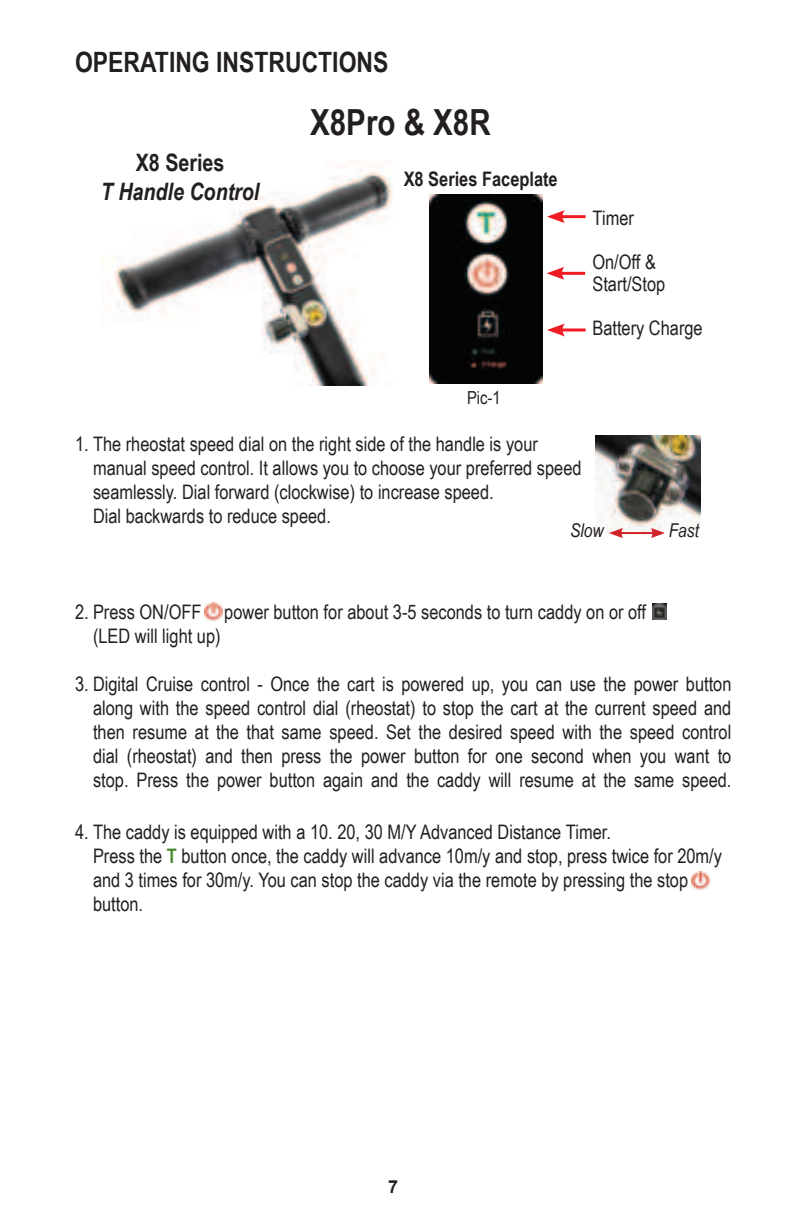
<style>
.page{position:relative;width:792px;height:1224px;background:#fff}
.page>*{position:absolute;margin:0;border:0;box-sizing:border-box;transform-origin:0 0}
.t1{font:700 36px "Arial Narrow";color:#231f20}
.t2{font:700 28px "Arial Narrow";color:#231f20}
.t3{font:italic 700 24px "Arial Narrow";color:#231f20}
.t4{font:700 24px "Arial Narrow";color:#231f20}
.t5{font:20px/24px "Arial Narrow";color:#231f20}
.t6{font:700 20px "Arial Narrow";color:#231f20}
.t7{font:italic 19px "Arial Narrow";color:#231f20}
.t8{font:18px "Arial Narrow";color:#231f20}
.t9{font:700 18px "Arial";color:#231f20}
.s1{font-weight:700;color:#458a30}
</style>
<div class="page">
<img style="left:596px;top:436px;width:104px;height:96px">
<img style="left:101px;top:160px;width:329px;height:225px">
<hr style="left:620px;top:532px;width:34px;height:2px;background:#d1232a">
<svg style="left:609px;top:528px;width:14px;height:10px"></svg>
<svg style="left:651px;top:528px;width:14px;height:10px"></svg>
<img style="left:652px;top:603px;width:14px;height:16px">
<img style="left:204px;top:602px;width:18px;height:19px">
<img style="left:430px;top:194px;width:113px;height:190px">
<hr style="left:559px;top:215px;width:27px;height:3px;background:#ee1d23">
<svg style="left:547px;top:210px;width:18px;height:13px"></svg>
<hr style="left:559px;top:272px;width:26px;height:3px;background:#ee1d23">
<svg style="left:547px;top:267px;width:17px;height:13px"></svg>
<hr style="left:559px;top:329px;width:27px;height:3px;background:#ee1d23">
<svg style="left:547px;top:323px;width:18px;height:14px"></svg>
<img style="left:691px;top:871px;width:18px;height:19px">
<h2 class="t2" style="left:75px;top:52px;width:315px">OPERATING INSTRUCTIONS</h2>
<h1 class="t1" style="left:310px;top:108px;width:182px">X8Pro &amp; X8R</h1>
<p class="t4" style="left:136px;top:154px;width:90px">X8 Series</p>
<p class="t3" style="left:101px;top:183px;width:160px">T Handle Control</p>
<p class="t6" style="left:404px;top:171px;width:156px">X8 Series Faceplate</p>
<p class="t8" style="left:467px;top:391px;width:35px">Pic-1</p>
<p class="t5" style="left:592px;top:208px;width:43px">Timer</p>
<p class="t5" style="left:592px;top:253px;width:74px;line-height:22px">On/Off &amp;<br>Start/Stop</p>
<p class="t5" style="left:592px;top:318px;width:112px">Battery Charge</p>
<p class="t5" style="left:93px;top:434px;width:490px;text-indent:-18px">1. The rheostat speed dial on the right side of the handle is your manual speed control. It allows you to choose your preferred speed seamlessly. Dial forward (clockwise) to increase speed.<br>Dial backwards to reduce speed.</p>
<p class="t7" style="left:570px;top:523px;width:35px">Slow</p>
<p class="t7" style="left:669px;top:523px;width:32px">Fast</p>
<p class="t5" style="left:93px;top:602px;width:555px;text-indent:-18px">2. Press ON/OFF power button for about 3-5 seconds to turn caddy on or off (LED will light up)</p>
<p class="t5" style="left:93px;top:674px;width:640px;text-align:justify;text-indent:-18px">3. Digital Cruise control - Once the cart is powered up, you can use the power button along with the speed control dial (rheostat) to stop the cart at the current speed and then resume at the that same speed. Set the desired speed with the speed control dial (rheostat) and then press the power button for one second when you want to stop. Press the power button again and the caddy will resume at the same speed.</p>
<p class="t5" style="left:93px;top:822px;width:631px;text-indent:-18px">4. The caddy is equipped with a 10. 20, 30 M/Y Advanced Distance Timer.<br>Press the <span class="s1">T</span> button once, the caddy will advance 10m/y and stop, press twice for 20m/y and 3 times for 30m/y. You can stop the caddy via the remote by pressing the stop button.</p>
<p class="t9" style="left:388px;top:1180px;width:12px">7</p>
</div>
